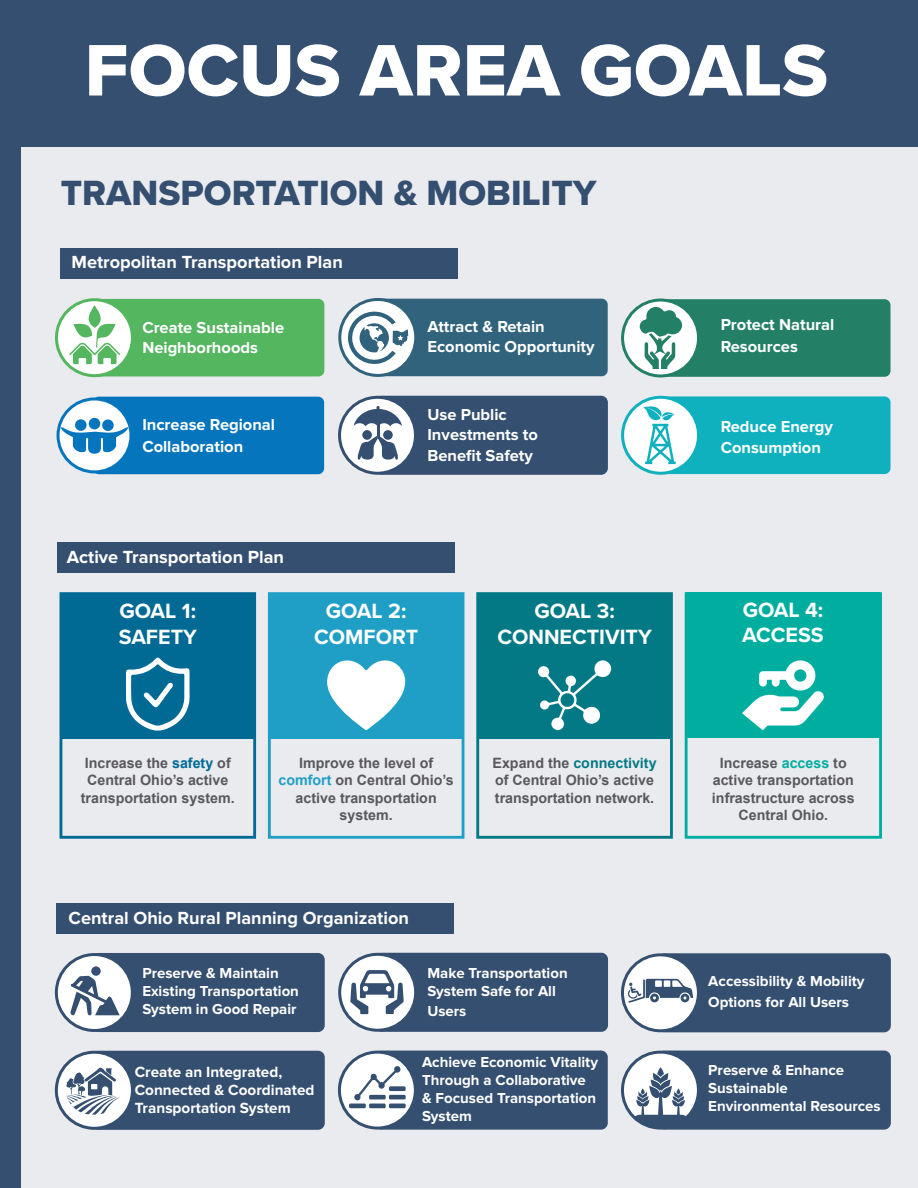
<style>
.page{position:relative;width:918px;height:1188px;background:#fff}
.page>*{position:absolute;margin:0;border:0;box-sizing:border-box;transform-origin:0 0}
.t1{font:75.6px "Proxima Nova Extrabld";color:#fff}
.t2{font:38.55px "Proxima Nova Extrabld";color:#fff}
.t3{font:36.3px "Proxima Nova Extrabld";color:#354f71}
.t4{font:700 21.45px/25.7px "Proxima Nova";color:#fff}
.t5{font:700 18.15px "Proxima Nova";color:#fff}
.t6{font:700 16.5px/21.6px "Proxima Nova";color:#fff}
.t7{font:700 15.3px/18.3px "Proxima Nova";color:#fff}
.t8{font:700 15px/18px "Proxima Nova";color:#fff}
.t9{font:700 14.25px/17.1px "Arial";color:#59595c;text-align:center}
.s1{color:#006a95}
.s2{color:#209fc6}
.s3{color:#037985}
.s4{color:#00aea0}
</style>
<div class="page">
<div style="left:19px;top:147px;width:899px;height:1041px;background:#eaebef"></div>
<div style="left:0;top:0;width:918px;height:147px;background:#354f71"></div>
<div style="left:60px;top:248px;width:397px;height:31px;background:#354f71"></div>
<div style="left:57px;top:543px;width:398px;height:30px;background:#354f71"></div>
<div style="left:0;top:146px;width:21px;height:1042px;background:#354f71"></div>
<div style="left:659px;top:396px;width:232px;height:78px;background:#10b1bf;border-radius:6px"></div>
<div style="left:623px;top:397px;width:76px;height:76px;background:#fff;border-radius:50%"></div>
<div style="left:621px;top:396px;width:79px;height:79px;border:3px solid #10b1bf;border-radius:50%"></div>
<svg style="left:643px;top:406px;width:33px;height:58px"></svg>
<div style="left:376px;top:299px;width:232px;height:77px;background:#31637c;border-radius:6px"></div>
<svg style="left:340px;top:299px;width:76px;height:76px"></svg>
<div style="left:338px;top:298px;width:79px;height:79px;border:3px solid #31637c;border-radius:50%"></div>
<svg style="left:347px;top:311px;width:61px;height:54px"></svg>
<div style="left:376px;top:396px;width:231px;height:78px;background:#354f71;border-radius:6px"></div>
<div style="left:375px;top:396px;width:233px;height:79px;border:2px solid #354f71;border-radius:6px"></div>
<div style="left:340px;top:397px;width:75px;height:76px;background:#fff;border-radius:50%"></div>
<div style="left:338px;top:396px;width:79px;height:79px;border:3px solid #354f71;border-radius:50%"></div>
<hr style="left:377px;top:421px;width:3px;height:15px;background:#354f71">
<div style="left:362px;top:430px;width:10px;height:10px;background:#354f71;border-radius:50%"></div>
<div style="left:383px;top:430px;width:10px;height:10px;background:#354f71;border-radius:50%"></div>
<svg style="left:357px;top:436px;width:41px;height:24px"></svg>
<svg style="left:354px;top:406px;width:48px;height:20px"></svg>
<div style="left:93px;top:397px;width:231px;height:77px;background:#0575bd;border-radius:6px"></div>
<div style="left:58px;top:399px;width:73px;height:73px;background:#fff;border-radius:50%"></div>
<div style="left:57px;top:397px;width:75px;height:76px;border:3px solid #0575bd;border-radius:50%"></div>
<svg style="left:60px;top:418px;width:69px;height:36px"></svg>
<div style="left:93px;top:299px;width:231px;height:77px;background:#55b660;border-radius:6px"></div>
<svg style="left:56px;top:300px;width:76px;height:76px"></svg>
<div style="left:55px;top:298px;width:79px;height:79px;border:3px solid #55b660;border-radius:50%"></div>
<svg style="left:69px;top:305px;width:51px;height:59px"></svg>
<div style="left:659px;top:299px;width:232px;height:78px;background:#238066;border-radius:6px"></div>
<svg style="left:623px;top:300px;width:76px;height:76px;background:#e3eeeb"></svg>
<div style="left:621px;top:299px;width:79px;height:78px;border:3px solid #238066;border-radius:50%"></div>
<svg style="left:640px;top:307px;width:42px;height:62px"></svg>
<div style="left:56px;top:904px;width:397px;height:30px;background:#354f71"></div>
<div style="left:659px;top:1051px;width:231px;height:78px;background:#354f71;border-radius:6px"></div>
<div style="left:658px;top:1051px;width:233px;height:79px;border:2px solid #354f71;border-radius:6px"></div>
<svg style="left:622px;top:1052px;width:76px;height:76px"></svg>
<div style="left:621px;top:1051px;width:79px;height:79px;border:3px solid #354f71;border-radius:50%"></div>
<div style="left:376px;top:953px;width:231px;height:78px;background:#354f71;border-radius:6px"></div>
<div style="left:375px;top:953px;width:233px;height:79px;border:2px solid #354f71;border-radius:6px"></div>
<svg style="left:340px;top:954px;width:76px;height:76px;background:#e7eaee"></svg>
<div style="left:338px;top:953px;width:79px;height:79px;border:3px solid #354f71;border-radius:50%"></div>
<div style="left:376px;top:1051px;width:231px;height:78px;background:#354f71;border-radius:6px"></div>
<div style="left:375px;top:1051px;width:233px;height:79px;border:2px solid #354f71;border-radius:6px"></div>
<svg style="left:339px;top:1052px;width:76px;height:76px;background:#e6e9ed"></svg>
<div style="left:338px;top:1051px;width:79px;height:79px;border:3px solid #354f71;border-radius:50%"></div>
<div style="left:93px;top:1051px;width:231px;height:78px;background:#354f71;border-radius:6px"></div>
<div style="left:92px;top:1051px;width:233px;height:79px;border:2px solid #354f71;border-radius:6px"></div>
<svg style="left:56px;top:1052px;width:76px;height:76px;background:#e6e9ed"></svg>
<div style="left:55px;top:1051px;width:79px;height:79px;border:3px solid #354f71;border-radius:50%"></div>
<div style="left:93px;top:954px;width:231px;height:77px;background:#354f71;border-radius:6px"></div>
<div style="left:92px;top:953px;width:233px;height:79px;border:2px solid #354f71;border-radius:6px"></div>
<svg style="left:56px;top:955px;width:76px;height:75px;background:#e9ecef"></svg>
<div style="left:55px;top:953px;width:79px;height:79px;border:3px solid #354f71;border-radius:50%"></div>
<div style="left:659px;top:954px;width:231px;height:78px;background:#354f71;border-radius:6px"></div>
<div style="left:658px;top:953px;width:233px;height:79px;border:2px solid #354f71;border-radius:6px"></div>
<div style="left:622px;top:955px;width:76px;height:76px;background:#fff;border-radius:50%"></div>
<div style="left:621px;top:953px;width:79px;height:79px;border:3px solid #354f71;border-radius:50%"></div>
<svg style="left:70px;top:966px;width:50px;height:49px"></svg>
<svg style="left:350px;top:970px;width:54px;height:44px"></svg>
<svg style="left:628px;top:979px;width:65px;height:24px"></svg>
<svg style="left:349px;top:1066px;width:57px;height:42px"></svg>
<svg style="left:632px;top:1067px;width:58px;height:62px"></svg>
<div style="left:61px;top:594px;width:194px;height:145px;background:#006a95"></div>
<div style="left:60px;top:592px;width:196px;height:247px;border:3px solid #006a95"></div>
<div style="left:268px;top:592px;width:196px;height:247px;border:3px solid #209fc6"></div>
<div style="left:476px;top:592px;width:197px;height:247px;border:3px solid #037985"></div>
<div style="left:685px;top:592px;width:197px;height:247px;border:3px solid #00aea0"></div>
<svg style="left:126px;top:657px;width:64px;height:74px"></svg>
<div style="left:269px;top:594px;width:194px;height:145px;background:#209fc6"></div>
<svg style="left:327px;top:660px;width:78px;height:70px"></svg>
<div style="left:478px;top:594px;width:193px;height:145px;background:#037985"></div>
<svg style="left:538px;top:660px;width:73px;height:70px"></svg>
<div style="left:686px;top:592px;width:194px;height:146px;background:#00aea0"></div>
<svg style="left:742px;top:660px;width:82px;height:70px"></svg>
<svg style="left:66px;top:1067px;width:54px;height:48px"></svg>
<p class="t1" style="left:85px;top:14px;width:745px">FOCUS AREA GOALS</p>
<p class="t3" style="left:61px;top:166px;width:537px">TRANSPORTATION &amp; MOBILITY</p>
<p class="t5" style="left:72px;top:252px;width:273px">Metropolitan Transportation Plan</p>
<p class="t6" style="left:142px;top:318px;width:143px;line-height:19.8px">Create Sustainable<br>Neighborhoods</p>
<p class="t6" style="left:721px;top:314px;width:115px">Protect Natural<br>Resources</p>
<p class="t6" style="left:427px;top:316px;width:119px">Attract &amp; Retain</p>
<p class="t6" style="left:427px;top:336px;width:169px">Economic Opportunity</p>
<p class="t2" style="left:61px;top:314px;width:137px">ACTIVE</p>
<p class="t6" style="left:142px;top:414px;width:134px">Increase Regional<br>Collaboration</p>
<p class="t6" style="left:427px;top:404px;width:81px">Use Public</p>
<p class="t6" style="left:427px;top:424px;width:112px">Investments to</p>
<p class="t6" style="left:427px;top:445px;width:107px">Benefit Safety</p>
<p class="t5" style="left:67px;top:546px;width:219px">Active Transportation Plan</p>
<p class="t4" style="left:119px;top:598px;width:80px">GOAL 1:<br>SAFETY</p>
<p class="t4" style="left:314px;top:598px;width:105px;text-align:center">GOAL 2:<br>COMFORT</p>
<p class="t4" style="left:497px;top:598px;width:156px;text-align:center">GOAL 3:<br>CONNECTIVITY</p>
<p class="t9" style="left:81px;top:755px;width:155px">Increase the <span class="s1">safety</span> of<br>Central Ohio’s active transportation system.</p>
<p class="t9" style="left:278px;top:755px;width:177px">Improve the level of <span class="s2">comfort</span> on Central Ohio’s active transportation system.</p>
<p class="t5" style="left:69px;top:907px;width:342px">Central Ohio Rural Planning Organization</p>
<p class="t9" style="left:493px;top:755px;width:166px;text-align:left">Expand the <span class="s3">connectivity </span>of Central Ohio’s active transportation network.</p>
<p class="t6" style="left:721px;top:416px;width:114px">Reduce Energy<br>Consumption</p>
<p class="t4" style="left:742px;top:596px;width:83px">GOAL 4:<br>ACCESS</p>
<p class="t9" style="left:712px;top:755px;width:144px">Increase <span class="s4">access</span> to active transportation infrastructure across<br>Central Ohio.</p>
<p class="t8" style="left:142px;top:965px;width:158px">Preserve &amp; Maintain<br>Existing Transportation<br>System in Good Repair</p>
<p class="t8" style="left:708px;top:970px;width:158px;line-height:21.6px">Accessibility &amp; Mobility<br>Options for All Users</p>
<p class="t8" style="left:427px;top:965px;width:142px">Make Transportation<br>System Safe for All</p>
<p class="t8" style="left:427px;top:1002px;width:40px">Users</p>
<p class="t7" style="left:135px;top:1063px;width:181px">Create an Integrated,<br>Connected &amp; Coordinated<br>Transportation System</p>
<p class="t8" style="left:422px;top:1053px;width:178px">Achieve Economic Vitality<br>Through a Collaborative &amp; Focused Transportation<br>System</p>
<p class="t8" style="left:708px;top:1061px;width:174px">Preserve &amp; Enhance<br>Sustainable<br>Environmental Resources</p>
</div>
